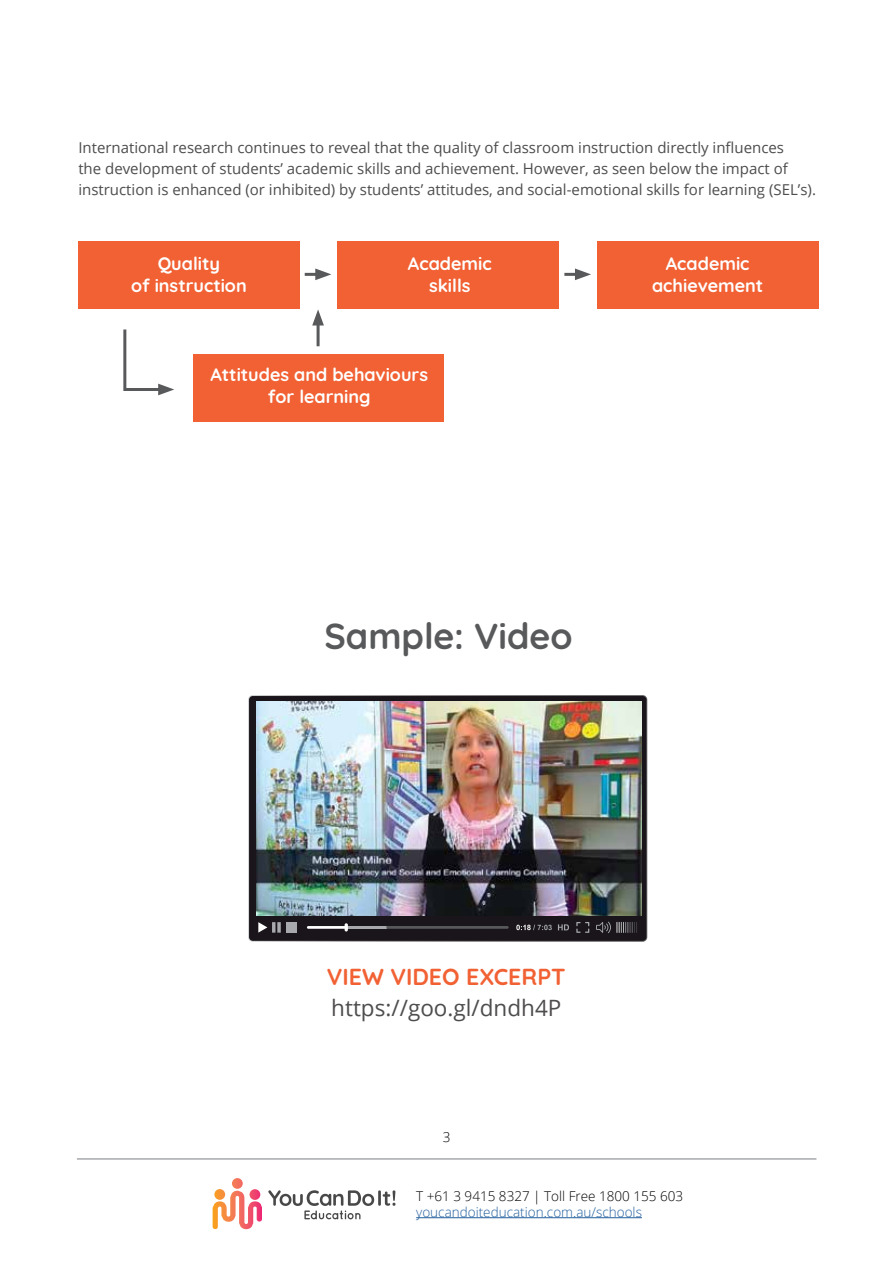
<style>
.page{position:relative;width:893px;height:1263px;background:#fff}
.page>*{position:absolute;margin:0;border:0;box-sizing:border-box;transform-origin:0 0}
.t1{font:700 36px "Quicksand";color:#58595b}
.t2{font:700 23.1px "Quicksand";color:#f16134}
.t3{font:22.5px "Open Sans";color:#4e4c4d}
.t4{font:700 18px/22.5px "Quicksand";color:#fff;text-align:center}
.t5{font:15px/21px "Open Sans";color:#4e4c4d}
.t6{font:300 13.5px "Open Sans";color:#215e9e}
.t7{font:300 13.5px "Open Sans";color:#000}
</style>
<div class="page">
<div style="left:78px;top:242px;width:221px;height:67px;background:#f16134"></div>
<div style="left:338px;top:242px;width:221px;height:67px;background:#f16134"></div>
<div style="left:597px;top:242px;width:221px;height:67px;background:#f16134"></div>
<div style="left:194px;top:354px;width:250px;height:68px;background:#f16134"></div>
<hr style="left:305px;top:273px;width:16px;height:3px;background:#58595b">
<svg style="left:315px;top:268px;width:16px;height:12px"></svg>
<hr style="left:564px;top:273px;width:17px;height:3px;background:#58595b">
<svg style="left:575px;top:268px;width:16px;height:12px"></svg>
<svg style="left:123px;top:329px;width:51px;height:66px"></svg>
<hr style="left:317px;top:320px;width:3px;height:26px;background:#58595b">
<svg style="left:312px;top:309px;width:12px;height:16px"></svg>
<hr style="left:416px;top:1217px;width:226px;height:1px;background:#215e9e">
<svg style="left:213px;top:1178px;width:49px;height:51px"></svg>
<svg style="left:268px;top:1190px;width:127px;height:29px"></svg>
<hr style="left:77px;top:1158px;width:739px;height:2px;background:#a7a9ac">
<div style="left:249px;top:696px;width:397px;height:245px;background:#1a151a;border-radius:4px"></div>
<svg style="left:596px;top:922px;width:41px;height:11px"></svg>
<svg style="left:277px;top:922px;width:4px;height:11px"></svg>
<svg style="left:258px;top:922px;width:17px;height:11px"></svg>
<div style="left:287px;top:922px;width:10px;height:11px;background:#a7a9ac"></div>
<hr style="left:346px;top:926px;width:40px;height:3px;background:#a7a9ac">
<svg style="left:386px;top:926px;width:123px;height:3px"></svg>
<svg style="left:576px;top:922px;width:13px;height:11px"></svg>
<svg style="left:558px;top:924px;width:11px;height:6px"></svg>
<svg style="left:307px;top:923px;width:41px;height:8px"></svg>
<svg style="left:516px;top:925px;width:36px;height:5px"></svg>
<img style="left:256px;top:701px;width:386px;height:214px">
<p class="t5" style="left:78px;top:136px;width:739px">International research continues to reveal that the quality of classroom instruction directly influences<br>the development of students’ academic skills and achievement. However, as seen below the impact of instruction is enhanced (or inhibited) by students’ attitudes, and social-emotional skills for learning (SEL’s).</p>
<p class="t4" style="left:131px;top:251px;width:117px">Quality<br>of instruction</p>
<p class="t4" style="left:408px;top:251px;width:85px">Academic skills</p>
<p class="t4" style="left:652px;top:251px;width:113px">Academic achievement</p>
<p class="t4" style="left:211px;top:361px;width:219px">Attitudes and behaviours for learning</p>
<h1 class="t1" style="left:324px;top:606px;width:250px">Sample: Video</h1>
<h2 class="t2" style="left:327px;top:958px;width:240px">VIEW VIDEO EXCERPT</h2>
<h3 class="t3" style="left:331px;top:993px;width:232px">https://goo.gl/dndh4P</h3>
<p class="t7" style="left:443px;top:1127px;width:9px">3</p>
<p class="t7" style="left:416px;top:1186px;width:269px">T +61 3 9415 8327 | Toll Free 1800 155 603</p>
<p class="t6" style="left:416px;top:1202px;width:227px">youcandoiteducation.com.au/schools</p>
</div>
